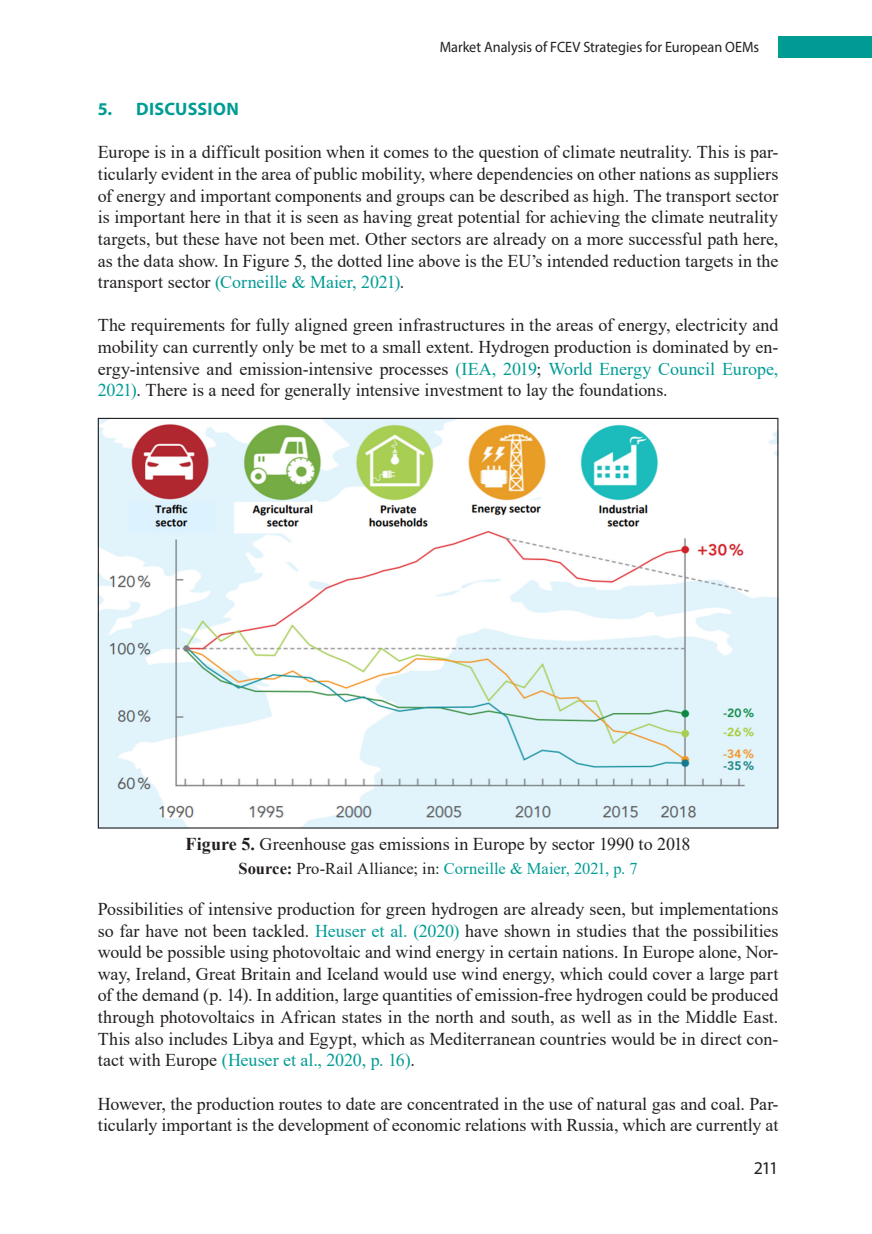
<style>
.page{position:relative;width:872px;height:1234px;background:#fff}
.page>*{position:absolute;margin:0;border:0;box-sizing:border-box;transform-origin:0 0}
.Potpis{font:18px/21.6px "Times New Roman";color:#231f20;text-align:justify}
.Naslov_2{font:700 18px "Myriad Pro";letter-spacing:.015em;color:#009c94}
.t1{font:18px "Myriad Pro";color:#231f20}
.Izvor{font:16.5px "Times New Roman";letter-spacing:.005em;color:#009c94}
.t2{font:15px "Myriad Pro";color:#231f20;scale:.95 1}
.s1{color:#009c94}
.s2{font-weight:700}
.s3{font-weight:700;color:#231f20}
.s4{color:#231f20}
</style>
<div class="page">
<div style="left:778px;top:36px;width:94px;height:21px;background:#009c94"></div>
<img style="left:100px;top:420px;width:676px;height:406px">
<p class="t2" style="left:440px;top:38px;width:338px">Market Analysis of FCEV Strategies for European OEMs</p>
<p class="Naslov_2" style="left:98px;top:97px;width:142px">5. DISCUSSION</p>
<p class="Potpis" style="left:98px;top:141px;width:682px">Europe is in a difficult position when it comes to the question of climate neutrality. This is par&shy;ticularly evident in the area of public mobility, where dependencies on other nations as suppliers of energy and important components and groups can be described as high. The transport sector is important here in that it is seen as having great potential for achieving the climate neutrality targets, but these have not been met. Other sectors are already on a more successful path here, as the data show. In Figure 5, the dotted line above is the EU’s intended reduction targets in the transport sector <span class="s1">(Corneille &amp; Maier, 2021)</span>.</p>
<p class="Potpis" style="left:98px;top:314px;width:682px">The requirements for fully aligned green infrastructures in the areas of energy, electricity and mobility can currently only be met to a small extent. Hydrogen production is dominated by en&shy;ergy-intensive and emission-intensive processes <span class="s1">(IEA, 2019</span>; <span class="s1">World Energy Council Europe, 2021)</span>. There is a need for generally intensive investment to lay the foundations.</p>
<p class="Potpis" style="left:186px;top:832px;width:506px"><span class="s2">Figure 5.</span> Greenhouse gas emissions in Europe by sector 1990 to 2018</p>
<p class="Izvor" style="left:238px;top:856px;width:401px"><span class="s3">Source:</span> <span class="s4">Pro-Rail Alliance; in:</span> Corneille &amp; Maier, 2021, p. 7</p>
<p class="Potpis" style="left:98px;top:897px;width:682px">Possibilities of intensive production for green hydrogen are already seen, but implementations so far have not been tackled. <span class="s1">Heuser et al. (2020)</span> have shown in studies that the possibilities would be possible using photovoltaic and wind energy in certain nations. In Europe alone, Nor&shy;way, Ireland, Great Britain and Iceland would use wind energy, which could cover a large part of the demand (p. 14). In addition, large quantities of emission-free hydrogen could be produced through photovoltaics in African states in the north and south, as well as in the Middle East.<br>This also includes Libya and Egypt, which as Mediterranean countries would be in direct con&shy;tact with Europe <span class="s1">(Heuser et al., 2020, p. 16)</span>.</p>
<p class="Potpis" style="left:98px;top:1091px;width:682px">However, the production routes to date are concentrated in the use of natural gas and coal. Par&shy;ticularly important is the development of economic relations with Russia, which are currently at</p>
<p class="t1" style="left:753px;top:1156px;width:26px">211</p>
</div>
